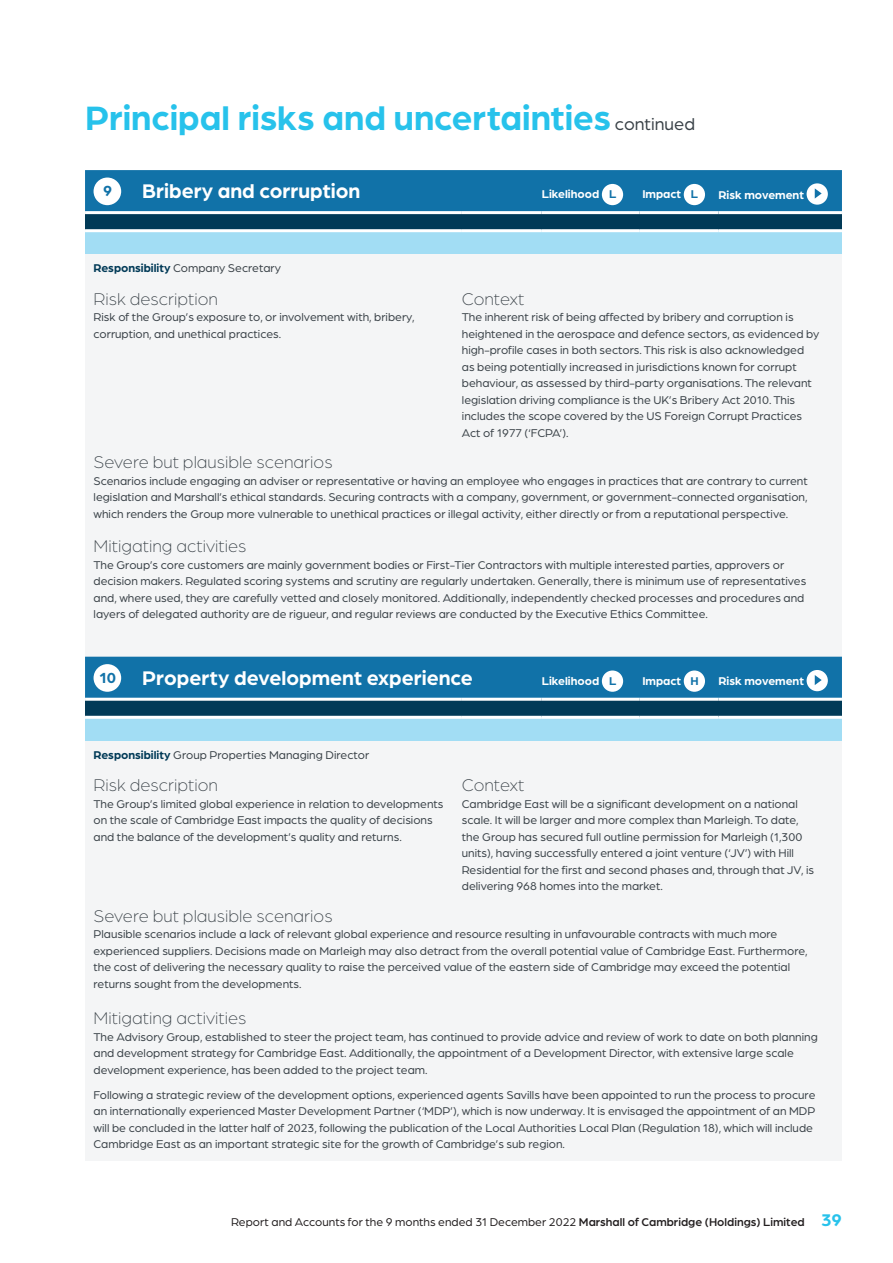
<style>
.page{position:relative;width:893px;height:1263px;background:#fff}
.page>*{position:absolute;margin:0;border:0;box-sizing:border-box;transform-origin:0 0}
.t1{font:700 36px "Arboria";color:#27c2eb}
.t2{font:700 21px "Arboria";color:#fff}
.t3{font:300 18px "Arboria";color:#394147}
.t4{font:700 15.6px "Arboria";color:#1172a8}
.t5{font:12px/16.5px "Arboria";color:#394147}
.t6{font:12px "Arboria";color:#231f20}
.t7{font:700 12px "Arboria";color:#fff}
.s1{font-weight:400;font-size:18px;color:#394147}
.s2{color:#1172a8}
.s3{font-weight:700;color:#013a57}
.s4{font-size:15.6px;color:#1172a8}
.s5{font-weight:500}
.s6{font-weight:700;font-size:18px;color:#27c2eb}
</style>
<div class="page">
<div style="left:85px;top:170px;width:757px;height:991px;background:#f4f5f6"></div>
<div style="left:85px;top:213px;width:757px;height:18px;background:#013a57"></div>
<div style="left:85px;top:231px;width:757px;height:23px;background:#a2ddf4"></div>
<hr style="left:85px;top:211px;width:377px;height:3px;background:#fff">
<hr style="left:462px;top:211px;width:80px;height:3px;background:#fff">
<hr style="left:542px;top:211px;width:98px;height:3px;background:#fff">
<hr style="left:640px;top:211px;width:78px;height:3px;background:#fff">
<hr style="left:718px;top:211px;width:124px;height:3px;background:#fff">
<hr style="left:85px;top:229px;width:377px;height:3px;background:#fff">
<hr style="left:462px;top:229px;width:80px;height:3px;background:#fff">
<hr style="left:542px;top:229px;width:98px;height:3px;background:#fff">
<hr style="left:640px;top:229px;width:78px;height:3px;background:#fff">
<hr style="left:718px;top:229px;width:124px;height:3px;background:#fff">
<svg style="left:85px;top:170px;width:757px;height:43px;background:#277fb0"></svg>
<div style="left:85px;top:699px;width:757px;height:18px;background:#013a57"></div>
<div style="left:85px;top:717px;width:757px;height:24px;background:#a2ddf4"></div>
<hr style="left:85px;top:698px;width:377px;height:3px;background:#fff">
<hr style="left:462px;top:698px;width:80px;height:3px;background:#fff">
<hr style="left:542px;top:698px;width:98px;height:3px;background:#fff">
<hr style="left:640px;top:698px;width:78px;height:3px;background:#fff">
<hr style="left:718px;top:698px;width:124px;height:3px;background:#fff">
<hr style="left:85px;top:716px;width:377px;height:3px;background:#fff">
<hr style="left:462px;top:716px;width:80px;height:3px;background:#fff">
<hr style="left:542px;top:716px;width:98px;height:3px;background:#fff">
<hr style="left:640px;top:716px;width:78px;height:3px;background:#fff">
<hr style="left:718px;top:716px;width:124px;height:3px;background:#fff">
<svg style="left:85px;top:657px;width:757px;height:42px;background:#247daf"></svg>
<h1 class="t1" style="left:85px;top:93px;width:611px">Principal risks and uncertainties <span class="s1">continued</span></h1>
<h3 class="t4" style="left:103px;top:180px;width:11px">9</h3>
<h2 class="t2" style="left:142px;top:177px;width:220px">Bribery and corruption</h2>
<p class="t7" style="left:542px;top:186px;width:76px">Likelihood <span class="s2">L</span></p>
<p class="t7" style="left:642px;top:186px;width:57px">Impact <span class="s2">L</span></p>
<p class="t7" style="left:718px;top:186px;width:87px">Risk movement</p>
<p class="t5" style="left:94px;top:260px;width:189px"><span class="s3">Responsibility</span> Company Secretary</p>
<h3 class="t3" style="left:94px;top:287px;width:126px">Risk description</h3>
<p class="t5" style="left:94px;top:308px;width:322px">Risk of the Group’s exposure to, or involvement with, bribery, corruption, and unethical practices.</p>
<h3 class="t3" style="left:462px;top:287px;width:64px">Context</h3>
<p class="t5" style="left:462px;top:308px;width:359px">The inherent risk of being affected by bribery and corruption is heightened in the aerospace and defence sectors, as evidenced by high-profile cases in both sectors. This risk is also acknowledged as being potentially increased in jurisdictions known for corrupt behaviour, as assessed by third-party organisations. The relevant legislation driving compliance is the UK’s Bribery Act 2010. This includes the scope covered by the US Foreign Corrupt Practices Act of 1977 (‘FCPA’).</p>
<h3 class="t3" style="left:94px;top:451px;width:241px">Severe but plausible scenarios</h3>
<p class="t5" style="left:94px;top:472px;width:716px;text-align:justify">Scenarios include engaging an adviser or representative or having an employee who engages in practices that are contrary to current legislation and Marshall’s ethical standards. Securing contracts with a company, government, or government-connected organisation, which renders the Group more vulnerable to unethical practices or illegal activity, either directly or from a reputational perspective.</p>
<h3 class="t3" style="left:94px;top:535px;width:154px">Mitigating activities</h3>
<p class="t5" style="left:94px;top:556px;width:714px">The Group’s core customers are mainly government bodies or First-Tier Contractors with multiple interested parties, approvers or decision makers. Regulated scoring systems and scrutiny are regularly undertaken. Generally, there is minimum use of representatives and, where used, they are carefully vetted and closely monitored. Additionally, independently checked processes and procedures and layers of delegated authority are de rigueur, and regular reviews are conducted by the Executive Ethics Committee.</p>
<h2 class="t2" style="left:99px;top:663px;width:375px"><span class="s4">10</span> Property development experience</h2>
<p class="t7" style="left:542px;top:673px;width:76px">Likelihood <span class="s2">L</span></p>
<p class="t7" style="left:642px;top:673px;width:58px">Impact <span class="s2">H</span></p>
<p class="t7" style="left:718px;top:673px;width:87px">Risk movement</p>
<p class="t5" style="left:94px;top:746px;width:277px"><span class="s3">Responsibility</span> Group Properties Managing Director</p>
<h3 class="t3" style="left:94px;top:774px;width:126px">Risk description</h3>
<p class="t5" style="left:94px;top:795px;width:351px">The Group’s limited global experience in relation to developments on the scale of Cambridge East impacts the quality of decisions and the balance of the development’s quality and returns.</p>
<h3 class="t3" style="left:462px;top:774px;width:64px">Context</h3>
<p class="t5" style="left:462px;top:795px;width:354px">Cambridge East will be a significant development on a national scale. It will be larger and more complex than Marleigh. To date, the Group has secured full outline permission for Marleigh (1,300 units), having successfully entered a joint venture (‘JV’) with Hill Residential for the first and second phases and, through that JV, is delivering 968 homes into the market.</p>
<h3 class="t3" style="left:94px;top:905px;width:241px">Severe but plausible scenarios</h3>
<p class="t5" style="left:94px;top:926px;width:716px">Plausible scenarios include a lack of relevant global experience and resource resulting in unfavourable contracts with much more experienced suppliers. Decisions made on Marleigh may also detract from the overall potential value of Cambridge East. Furthermore, the cost of delivering the necessary quality to raise the perceived value of the eastern side of Cambridge may exceed the potential returns sought from the developments.</p>
<h3 class="t3" style="left:94px;top:1007px;width:154px">Mitigating activities</h3>
<p class="t5" style="left:94px;top:1028px;width:726px">The Advisory Group, established to steer the project team, has continued to provide advice and review of work to date on both planning and development strategy for Cambridge East. Additionally, the appointment of a Development Director, with extensive large scale development experience, has been added to the project team.</p>
<p class="t5" style="left:94px;top:1086px;width:723px">Following a strategic review of the development options, experienced agents Savills have been appointed to run the process to procure an internationally experienced Master Development Partner (‘MDP’), which is now underway. It is envisaged the appointment of an MDP will be concluded in the latter half of 2023, following the publication of the Local Authorities Local Plan (Regulation 18), which will include Cambridge East as an important strategic site for the growth of Cambridge’s sub region.</p>
<p class="t6" style="left:231px;top:1214px;width:612px">Report and Accounts for the 9 months ended 31 December 2022 <span class="s5">Marshall of Cambridge (Holdings) Limited</span> <span class="s6">39</span></p>
</div>
